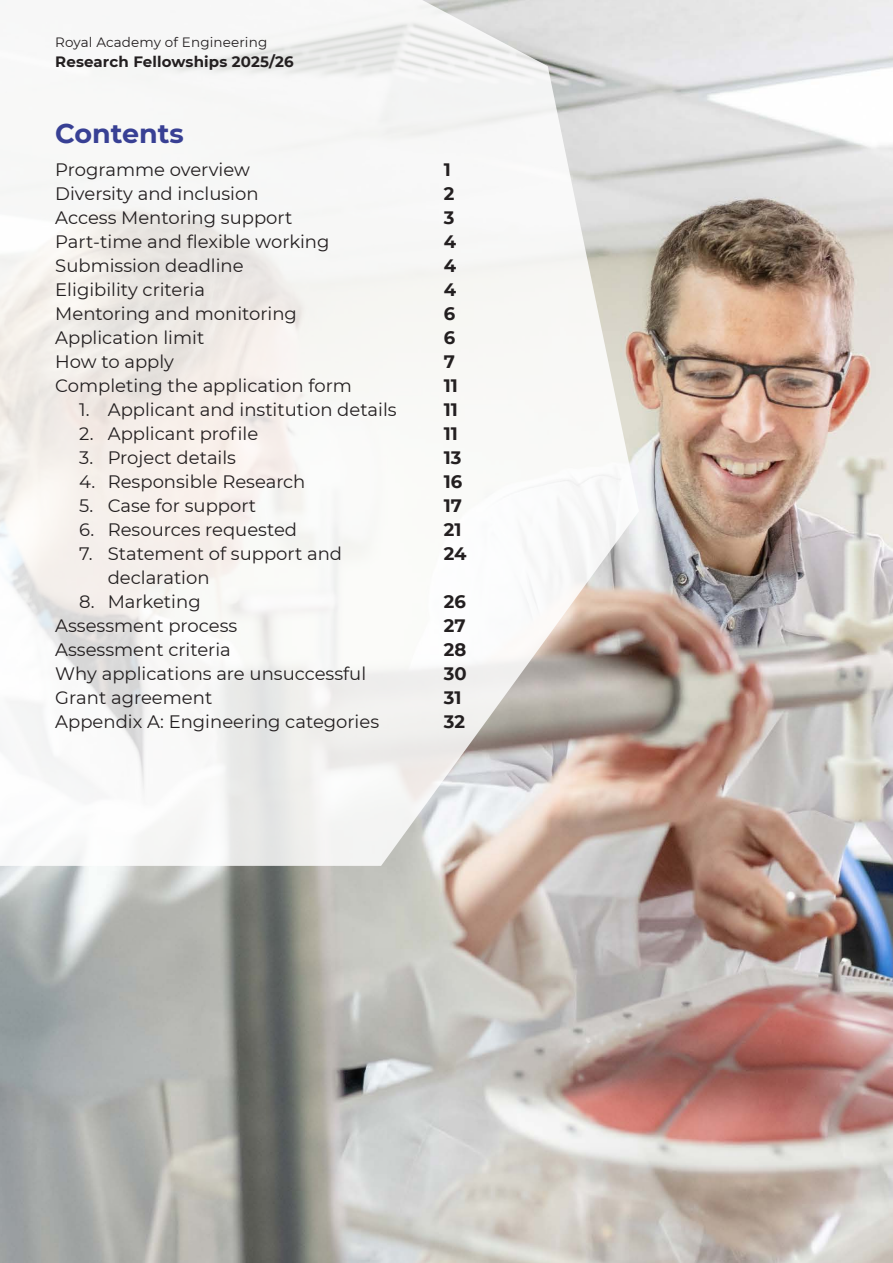
<style>
.page{position:relative;width:893px;height:1263px;background:#fff}
.page>*{position:absolute;margin:0;border:0;box-sizing:border-box;transform-origin:0 0}
.t1{font:700 27px "Montserrat";color:#384094}
.t2{font:18px/24px "Montserrat";color:#231f20}
.t3{font:700 18px "Montserrat";color:#231f20}
.t4{font:700 15px "Montserrat";letter-spacing:.01em;color:#231f20}
.t5{font:13.5px "Montserrat";letter-spacing:.01em;color:#231f20}
</style>
<div class="page">
<img style="left:0;top:0;width:893px;height:1263px">
<svg style="left:0;top:0;width:639px;height:866px;fill:#f7f6f4"></svg>
<p class="t5" style="left:55px;top:33px;width:213px">Royal Academy of Engineering</p>
<p class="t4" style="left:55px;top:50px;width:240px">Research Fellowships 2025/26</p>
<h2 class="t1" style="left:55px;top:114px;width:130px">Contents</h2>
<p class="t2" style="left:55px;top:157px;width:196px">Programme overview</p>
<p class="t3" style="left:444px;top:157px;width:9px">1</p>
<p class="t2" style="left:55px;top:181px;width:205px">Diversity and inclusion</p>
<p class="t3" style="left:444px;top:181px;width:12px">2</p>
<p class="t2" style="left:55px;top:205px;width:239px">Access Mentoring support</p>
<p class="t3" style="left:444px;top:205px;width:12px">3</p>
<p class="t2" style="left:55px;top:229px;width:276px">Part-time and flexible working</p>
<p class="t3" style="left:444px;top:229px;width:14px">4</p>
<p class="t2" style="left:55px;top:253px;width:190px">Submission deadline</p>
<p class="t3" style="left:444px;top:253px;width:14px">4</p>
<p class="t2" style="left:55px;top:277px;width:151px">Eligibility criteria</p>
<p class="t3" style="left:444px;top:277px;width:14px">4</p>
<p class="t2" style="left:55px;top:301px;width:243px">Mentoring and monitoring</p>
<p class="t3" style="left:444px;top:301px;width:13px">6</p>
<p class="t2" style="left:55px;top:325px;width:151px">Application limit</p>
<p class="t3" style="left:444px;top:325px;width:13px">6</p>
<p class="t2" style="left:55px;top:349px;width:120px">How to apply</p>
<p class="t3" style="left:444px;top:349px;width:13px">7</p>
<p class="t2" style="left:55px;top:373px;width:298px">Completing the application form</p>
<p class="t3" style="left:444px;top:373px;width:16px">11</p>
<p class="t2" style="left:79px;top:397px;width:319px">1. Applicant and institution details</p>
<p class="t3" style="left:444px;top:397px;width:16px">11</p>
<p class="t2" style="left:79px;top:421px;width:181px">2. Applicant profile</p>
<p class="t3" style="left:444px;top:421px;width:16px">11</p>
<p class="t2" style="left:79px;top:445px;width:158px">3. Project details</p>
<p class="t3" style="left:444px;top:445px;width:19px">13</p>
<p class="t2" style="left:79px;top:469px;width:228px">4. Responsible Research</p>
<p class="t3" style="left:444px;top:469px;width:20px">16</p>
<p class="t2" style="left:79px;top:493px;width:178px">5. Case for support</p>
<p class="t3" style="left:444px;top:493px;width:20px">17</p>
<p class="t2" style="left:79px;top:517px;width:219px">6. Resources requested</p>
<p class="t3" style="left:444px;top:517px;width:19px">21</p>
<p class="t2" style="left:108px;top:541px;width:236px;text-indent:-29px">7. Statement of support and declaration</p>
<p class="t3" style="left:444px;top:541px;width:24px">24</p>
<p class="t2" style="left:79px;top:589px;width:123px">8. Marketing</p>
<p class="t3" style="left:444px;top:589px;width:24px">26</p>
<p class="t2" style="left:55px;top:613px;width:184px">Assessment process</p>
<p class="t3" style="left:444px;top:613px;width:23px">27</p>
<p class="t2" style="left:55px;top:637px;width:177px">Assessment criteria</p>
<p class="t3" style="left:444px;top:637px;width:24px">28</p>
<p class="t2" style="left:55px;top:661px;width:312px">Why applications are unsuccessful</p>
<p class="t3" style="left:444px;top:661px;width:24px">30</p>
<p class="t2" style="left:55px;top:685px;width:159px">Grant agreement</p>
<p class="t3" style="left:444px;top:685px;width:19px">31</p>
<p class="t2" style="left:55px;top:709px;width:325px">Appendix A: Engineering categories</p>
<p class="t3" style="left:444px;top:709px;width:23px">32</p>
</div>
